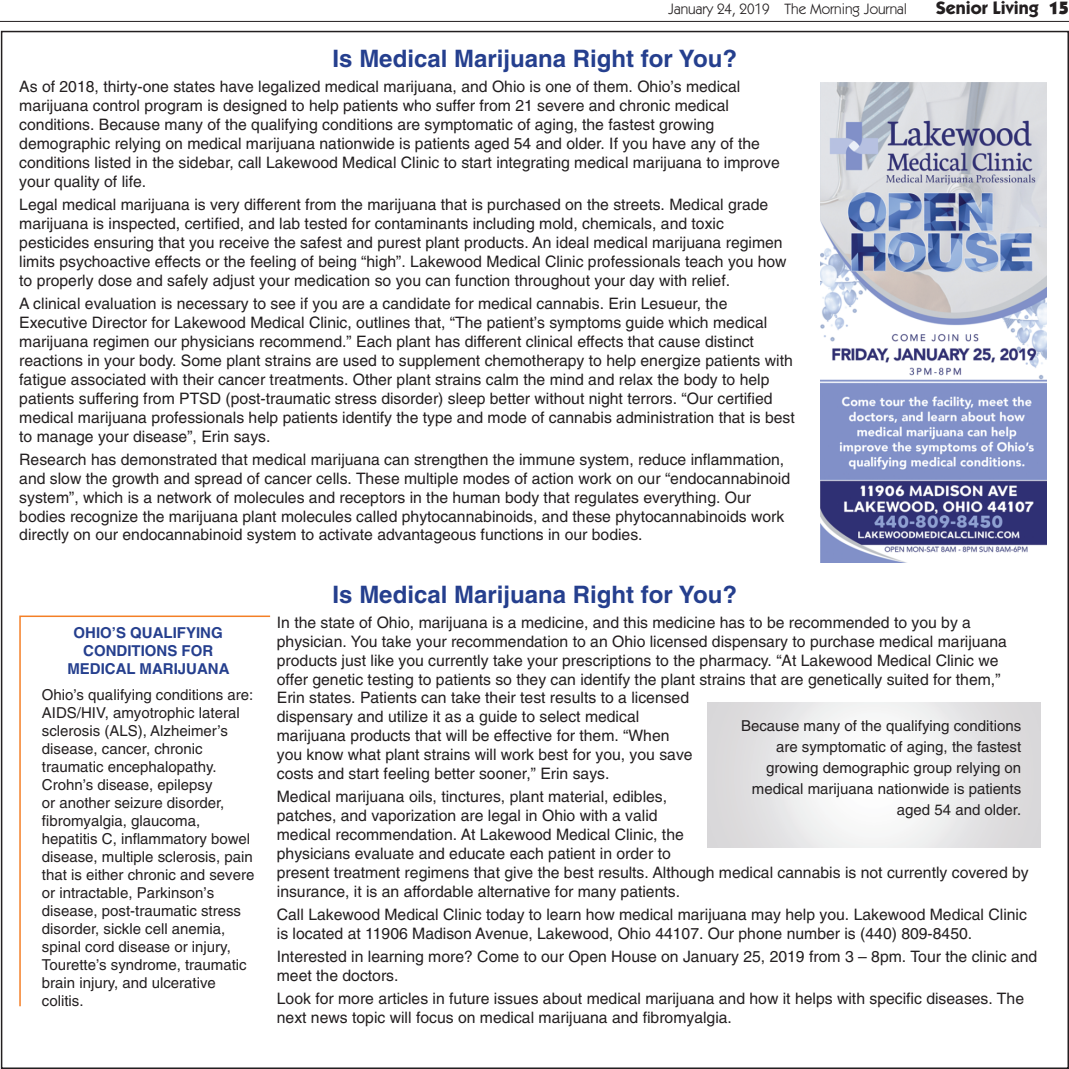
<style>
.page{position:relative;width:1069px;height:1069px;background:#fff}
.page>*{position:absolute;margin:0;border:0;box-sizing:border-box;transform-origin:0 0}
.t1{font:700 24px "Helvetica";color:#253f8e}
.t2{font:700 18px "Itc Kabel";color:#231f20}
.t3{font:15.75px/18.9px "Helvetica";color:#231f20}
.t4{font:15px/18px "Helvetica";color:#231f20}
.t5{font:700 15px/18px "Helvetica";color:#253f8e;text-align:center}
.t6{font:15px "Itc Kabel";color:#231f20}
.s1{font-weight:900}
</style>
<div class="page">
<hr style="left:0;top:21px;width:1068px;height:1px;background:#231f20">
<svg style="left:19px;top:615px;width:252px;height:392px"></svg>
<img style="left:820px;top:82px;width:226px;height:480px">
<p class="t6" style="left:668px;top:0;width:240px">January 24, 2019 The Morning Journal</p>
<p class="t2" style="left:935px;top:-3px;width:135px">Senior Living <span class="s1">15</span></p>
<h1 class="t1" style="left:332px;top:44px;width:406px">Is Medical Marijuana Right for You?</h1>
<p class="t3" style="left:19px;top:77px;width:762px">As of 2018, thirty-one states have legalized medical marijuana, and Ohio is one of them. Ohio’s medical marijuana control program is designed to help patients who suffer from 21 severe and chronic medical conditions. Because many of the qualifying conditions are symptomatic of aging, the fastest growing demographic relying on medical marijuana nationwide is patients aged 54 and older. If you have any of the conditions listed in the sidebar, call Lakewood Medical Clinic to start integrating medical marijuana to improve your quality of life.</p>
<p class="t3" style="left:19px;top:195px;width:768px">Legal medical marijuana is very different from the marijuana that is purchased on the streets. Medical grade marijuana is inspected, certified, and lab tested for contaminants including mold, chemicals, and toxic pesticides ensuring that you receive the safest and purest plant products. An ideal medical marijuana regimen limits psychoactive effects or the feeling of being “high”. Lakewood Medical Clinic professionals teach you how to properly dose and safely adjust your medication so you can function throughout your day with relief.</p>
<p class="t3" style="left:19px;top:294px;width:776px">A clinical evaluation is necessary to see if you are a candidate for medical cannabis. Erin Lesueur, the Executive Director for Lakewood Medical Clinic, outlines that, “The patient’s symptoms guide which medical marijuana regimen our physicians recommend.” Each plant has different clinical effects that cause distinct reactions in your body. Some plant strains are used to supplement chemotherapy to help energize patients with fatigue associated with their cancer treatments. Other plant strains calm the mind and relax the body to help patients suffering from PTSD (post-traumatic stress disorder) sleep better without night terrors. “Our certified medical marijuana professionals help patients identify the type and mode of cannabis administration that is best to manage your disease”, Erin says.</p>
<p class="t3" style="left:19px;top:449px;width:772px">Research has demonstrated that medical marijuana can strengthen the immune system, reduce inflammation, and slow the growth and spread of cancer cells. These multiple modes of action work on our “endocannabinoid system”, which is a network of molecules and receptors in the human body that regulates everything. Our bodies recognize the marijuana plant molecules called phytocannabinoids, and these phytocannabinoids work directly on our endocannabinoid system to activate advantageous functions in our bodies.</p>
<p class="t5" style="left:67px;top:623px;width:164px">OHIO’S QUALIFYING<br>CONDITIONS FOR<br>MEDICAL MARIJUANA</p>
<p class="t4" style="left:42px;top:685px;width:214px">Ohio’s qualifying conditions are:<br>AIDS/HIV, amyotrophic lateral sclerosis (ALS), Alzheimer’s disease, cancer, chronic traumatic encephalopathy.<br>Crohn’s disease, epilepsy<br>or another seizure disorder, fibromyalgia, glaucoma, hepatitis C, inflammatory bowel disease, multiple sclerosis, pain that is either chronic and severe or intractable, Parkinson’s disease, post-traumatic stress disorder, sickle cell anemia, spinal cord disease or injury,<br>Tourette’s syndrome, traumatic brain injury, and ulcerative colitis.</p>
<h1 class="t1" style="left:332px;top:579px;width:406px">Is Medical Marijuana Right for You?</h1>
<p class="t3" style="left:277px;top:612px;width:731px">In the state of Ohio, marijuana is a medicine, and this medicine has to be recommended to you by a physician. You take your recommendation to an Ohio licensed dispensary to purchase medical marijuana products just like you currently take your prescriptions to the pharmacy. “At Lakewood Medical Clinic we offer genetic testing to patients so they can identify the plant strains that are genetically suited for them,” Erin states. Patients can take their test results to a licensed<br>dispensary and utilize it as a guide to select medical<br>marijuana products that will be effective for them. “When<br>you know what plant strains will work best for you, you save<br>costs and start feeling better sooner,” Erin says.</p>
<p class="t3" style="left:277px;top:787px;width:753px">Medical marijuana oils, tinctures, plant material, edibles,<br>patches, and vaporization are legal in Ohio with a valid<br>medical recommendation. At Lakewood Medical Clinic, the<br>physicians evaluate and educate each patient in order to<br>present treatment regimens that give the best results. Although medical cannabis is not currently covered by insurance, it is an affordable alternative for many patients.</p>
<p class="t3" style="left:277px;top:904px;width:751px">Call Lakewood Medical Clinic today to learn how medical marijuana may help you. Lakewood Medical Clinic is located at 11906 Madison Avenue, Lakewood, Ohio 44107. Our phone number is (440) 809-8450.</p>
<p class="t3" style="left:277px;top:946px;width:761px">Interested in learning more? Come to our Open House on January 25, 2019 from 3 – 8pm. Tour the clinic and meet the doctors.</p>
<p class="t3" style="left:277px;top:989px;width:748px">Look for more articles in future issues about medical marijuana and how it helps with specific diseases. The next news topic will focus on medical marijuana and fibromyalgia.</p>
<p class="t4" style="left:740px;top:714px;width:281px;line-height:21px;text-align:right">Because many of the qualifying conditions are symptomatic of aging, the fastest growing demographic group relying on medical marijuana nationwide is patients aged 54 and older.</p>
</div>
